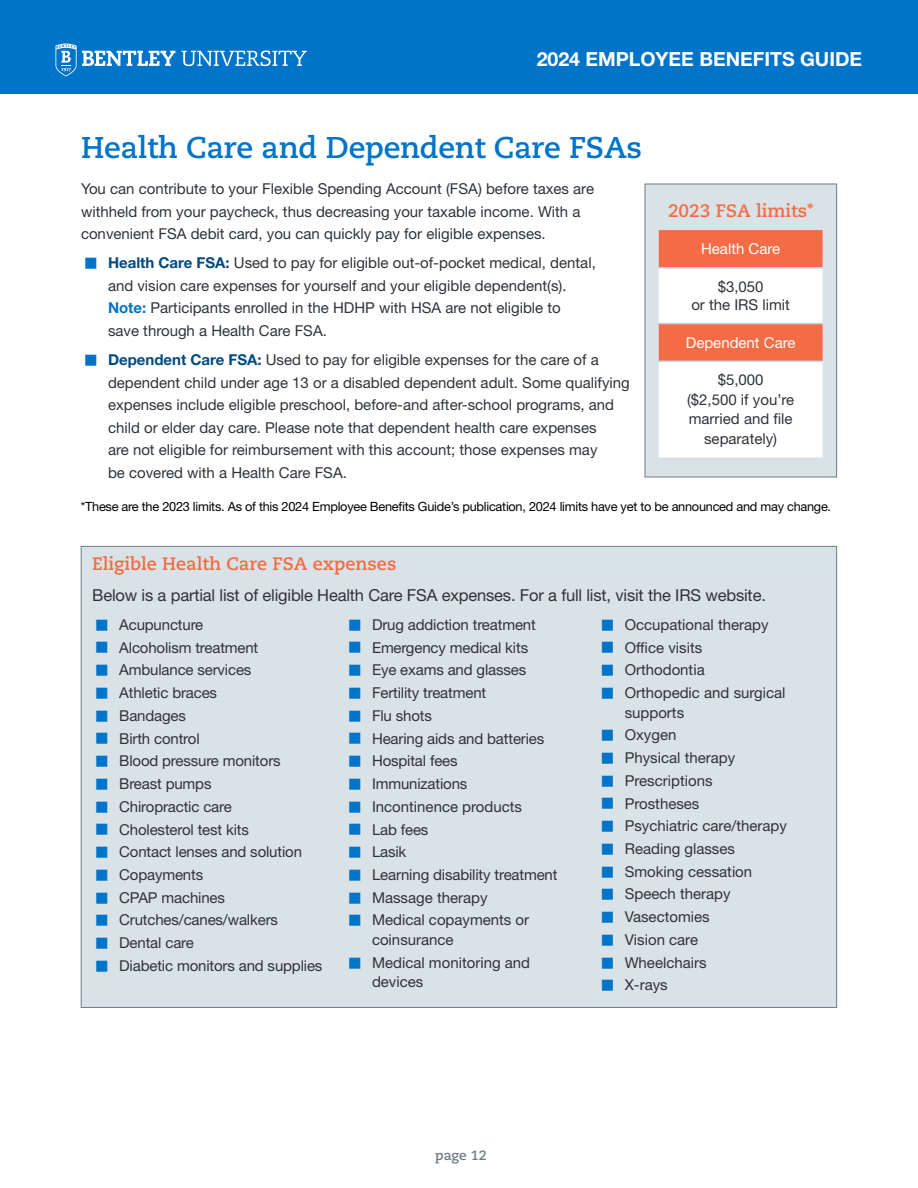
<style>
.page{position:relative;width:918px;height:1188px;background:#fff}
.page>*{position:absolute;margin:0;border:0;box-sizing:border-box;transform-origin:0 0}
.t1{font:700 30px "Caecilia LT Std";letter-spacing:-.01em;color:#0074c8}
.t2{font:700 19.5px "Helvetica Neue LT Std";color:#fff}
.t3{font:700 18px "Caecilia LT Std";color:#f36c45}
.t4{font:16.5px "Helvetica Neue LT Std";letter-spacing:-.01em;color:#2f3338}
.t5{font:15px/22.8px "Helvetica Neue LT Std";color:#2f3338}
.t6{font:15px "Helvetica Neue LT Std";color:#fff}
.t7{font:700 13.5px "Caecilia LT Std";color:#6b7b84}
.t8{font:12.75px "Helvetica Neue LT Std";letter-spacing:-.02em;color:#000}
.s1{font-weight:700;color:#004a80}
.s2{font-weight:700;color:#0074c8}
</style>
<div class="page">
<div style="left:0;top:0;width:918px;height:94px;background:#0074c8"></div>
<svg style="left:182px;top:50px;width:125px;height:16px"></svg>
<svg style="left:56px;top:44px;width:119px;height:32px"></svg>
<div style="left:645px;top:184px;width:192px;height:293px;background:#d9e2e6;border:1px solid #6b7b84"></div>
<div style="left:81px;top:546px;width:756px;height:462px;background:#d9e2e6;border:1px solid #6b7b84"></div>
<svg style="left:659px;top:230px;width:164px;height:227px"></svg>
<hr style="left:659px;top:267px;width:164px;height:2px;background:#c7d2e4">
<hr style="left:659px;top:323px;width:164px;height:1px;background:#c7d2e4">
<hr style="left:659px;top:360px;width:164px;height:2px;background:#c7d2e4">
<h2 class="t2" style="left:537px;top:47px;width:327px">2024 EMPLOYEE BENEFITS GUIDE</h2>
<h1 class="t1" style="left:81px;top:130px;width:563px">Health Care and Dependent Care FSAs</h1>
<p class="t5" style="left:81px;top:177px;width:515px">You can contribute to your Flexible Spending Account (FSA) before taxes are withheld from your paycheck, thus decreasing your taxable income. With a convenient FSA debit card, you can quickly pay for eligible expenses.</p>
<p class="t5" style="left:108px;top:252px;width:489px"><span class="s1">Health Care FSA:</span> Used to pay for eligible out-of-pocket medical, dental, and vision care expenses for yourself and your eligible dependent(s).<br><span class="s2">Note:</span> Participants enrolled in the HDHP with HSA are not eligible to<br>save through a Health Care FSA.</p>
<p class="t5" style="left:108px;top:348px;width:523px"><span class="s1">Dependent Care FSA:</span> Used to pay for eligible expenses for the care of a dependent child under age 13 or a disabled dependent adult. Some qualifying expenses include eligible preschool, before-and after-school programs, and child or elder day care. Please note that dependent health care expenses<br>are not eligible for reimbursement with this account; those expenses may<br>be covered with a Health Care FSA.</p>
<p class="t3" style="left:668px;top:200px;width:147px">2023 FSA limits*</p>
<p class="t6" style="left:701px;top:240px;width:81px">Health Care</p>
<p class="t5" style="left:691px;top:277px;width:100px;line-height:18px;text-align:center">$3,050<br>or the IRS limit</p>
<p class="t6" style="left:686px;top:333px;width:111px">Dependent Care</p>
<p class="t5" style="left:687px;top:370px;width:109px;line-height:19.5px;text-align:center">$5,000<br>($2,500 if you’re married and file separately)</p>
<p class="t8" style="left:81px;top:499px;width:752px">*These are the 2023 limits. As of this 2024 Employee Benefits Guide’s publication, 2024 limits have yet to be announced and may change.</p>
<p class="t3" style="left:92px;top:553px;width:306px">Eligible Health Care FSA expenses</p>
<p class="t4" style="left:92px;top:585px;width:675px">Below is a partial list of eligible Health Care FSA expenses. For a full list, visit the IRS website.</p>
<p class="t5" style="left:119px;top:613px;width:205px">Acupuncture<br>Alcoholism treatment<br>Ambulance services<br>Athletic braces<br>Bandages<br>Birth control<br>Blood pressure monitors<br>Breast pumps<br>Chiropractic care<br>Cholesterol test kits<br>Contact lenses and solution<br>Copayments<br>CPAP machines<br>Crutches/canes/walkers<br>Dental care<br>Diabetic monitors and supplies</p>
<p class="t5" style="left:372px;top:613px;width:187px">Drug addiction treatment<br>Emergency medical kits<br>Eye exams and glasses<br>Fertility treatment<br>Flu shots<br>Hearing aids and batteries<br>Hospital fees<br>Immunizations<br>Incontinence products<br>Lab fees<br>Lasik<br>Learning disability treatment<br>Massage therapy<br>Medical copayments or</p>
<p class="t5" style="left:625px;top:613px;width:162px">Occupational therapy<br>Office visits<br>Orthodontia<br>Orthopedic and surgical</p>
<p class="t5" style="left:625px;top:701px;width:164px">supports<br>Oxygen<br>Physical therapy<br>Prescriptions<br>Prostheses<br>Psychiatric care/therapy<br>Reading glasses<br>Smoking cessation<br>Speech therapy<br>Vasectomies<br>Vision care<br>Wheelchairs<br>X-rays</p>
<p class="t5" style="left:372px;top:928px;width:160px">coinsurance<br>Medical monitoring and</p>
<p class="t5" style="left:372px;top:970px;width:53px">devices</p>
<p class="t7" style="left:435px;top:1147px;width:53px">page 12</p>
</div>
